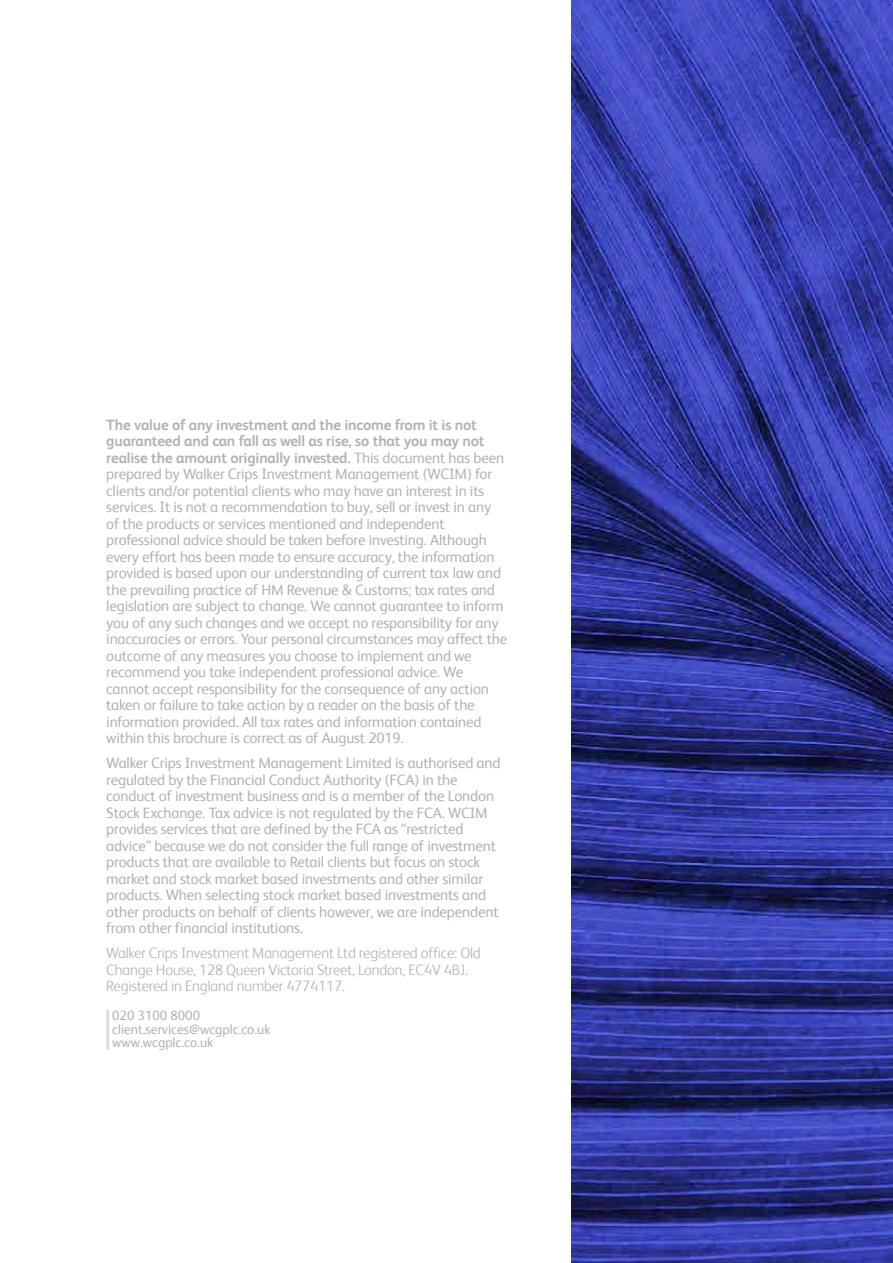
<style>
.page{position:relative;width:893px;height:1263px;background:#fff}
.page>*{position:absolute;margin:0;border:0;box-sizing:border-box;transform-origin:0 0}
.t1{font:15px/16.5px "FS Albert";letter-spacing:-.01em;color:#b4b2b1}
.t2{font:300 15px/16.5px "FS Albert";letter-spacing:-.01em;color:#b4b2b1}
.t3{font:13.5px/13.5px "FS Albert";color:#b4b2b1}
.s1{font-weight:700}
</style>
<div class="page">
<img style="left:571px;top:0;width:322px;height:1263px">
<hr style="left:106px;top:1010px;width:3px;height:39px;background:#dadada">
<p class="t1" style="left:106px;top:416px;width:402px"><span class="s1">The value of any investment and the income from it is not guaranteed and can fall as well as rise, so that you may not realise the amount originally invested.</span> This document has been prepared by Walker Crips Investment Management (WCIM) for clients and/or potential clients who may have an interest in its services. It is not a recommendation to buy, sell or invest in any of the products or services mentioned and independent professional advice should be taken before investing. Although every effort has been made to ensure accuracy, the information provided is based upon our understanding of current tax law and the prevailing practice of HM Revenue &amp; Customs; tax rates and legislation are subject to change. We cannot guarantee to inform you of any such changes and we accept no responsibility for any inaccuracies or errors. Your personal circumstances may affect the outcome of any measures you choose to implement and we recommend you take independent professional advice. We cannot accept responsibility for the consequence of any action taken or failure to take action by a reader on the basis of the information provided. All tax rates and information contained within this brochure is correct as of August 2019.</p>
<p class="t1" style="left:106px;top:755px;width:396px">Walker Crips Investment Management Limited is authorised and regulated by the Financial Conduct Authority (FCA) in the conduct of investment business and is a member of the London Stock Exchange. Tax advice is not regulated by the FCA. WCIM provides services that are defined by the FCA as “restricted advice” because we do not consider the full range of investment products that are available to Retail clients but focus on stock market and stock market based investments and other similar products. When selecting stock market based investments and other products on behalf of clients however, we are independent from other financial institutions.</p>
<p class="t2" style="left:106px;top:945px;width:376px">Walker Crips Investment Management Ltd registered office: Old<br>Change House, 128 Queen Victoria Street, London, EC4V 4BJ.<br>Registered in England number 4774117.</p>
<p class="t3" style="left:112px;top:1009px;width:160px">020 3100 8000 client.services@wcgplc.co.uk www.wcgplc.co.uk</p>
</div>
